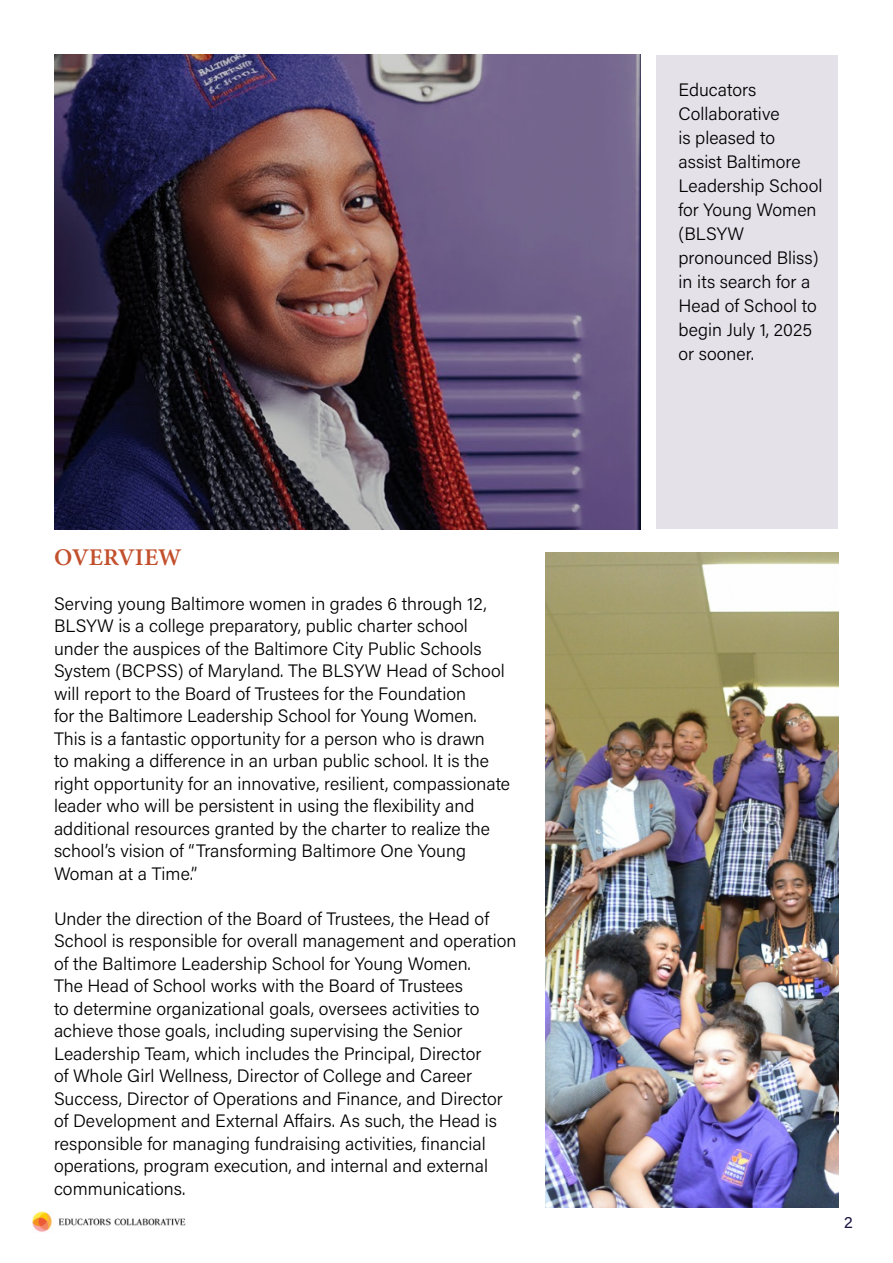
<style>
.page{position:relative;width:893px;height:1263px;background:#fff}
.page>*{position:absolute;margin:0;border:0;box-sizing:border-box;transform-origin:0 0}
.t1{font:24px "Minion Variable Concept";letter-spacing:.01em;color:#c3502d}
.t2{font:18px/22.5px "Acumin Variable Concept";color:#000}
.t3{font:16.5px "Acumin Variable Concept";color:#1c1542}
</style>
<div class="page">
<img style="left:32px;top:1211px;width:20px;height:21px">
<img style="left:59px;top:1218px;width:127px;height:8px">
<img style="left:54px;top:54px;width:586px;height:475px">
<img style="left:546px;top:553px;width:292px;height:654px">
<div style="left:656px;top:55px;width:182px;height:474px;background:#e4e1e9"></div>
<h1 class="t1" style="left:54px;top:540px;width:128px">OVERVIEW</h1>
<p class="t2" style="left:54px;top:591px;width:458px">Serving young Baltimore women in grades 6 through 12, BLSYW is a college preparatory, public charter school under the auspices of the Baltimore City Public Schools System (BCPSS) of Maryland. The BLSYW Head of School will report to the Board of Trustees for the Foundation<br>for the Baltimore Leadership School for Young Women.<br>This is a fantastic opportunity for a person who is drawn<br>to making a difference in an urban public school. It is the right opportunity for an innovative, resilient, compassionate leader who will be persistent in using the flexibility and additional resources granted by the charter to realize the school’s vision of “Transforming Baltimore One Young Woman at a Time.”</p>
<p class="t2" style="left:54px;top:906px;width:464px">Under the direction of the Board of Trustees, the Head of School is responsible for overall management and operation of the Baltimore Leadership School for Young Women.<br>The Head of School works with the Board of Trustees<br>to determine organizational goals, oversees activities to achieve those goals, including supervising the Senior Leadership Team, which includes the Principal, Director<br>of Whole Girl Wellness, Director of College and Career Success, Director of Operations and Finance, and Director of Development and External Affairs. As such, the Head is responsible for managing fundraising activities, financial operations, program execution, and internal and external communications.</p>
<p class="t2" style="left:678px;top:77px;width:145px;line-height:24px">Educators<br>Collaborative<br>is pleased to assist Baltimore<br>Leadership School for Young Women (BLSYW pronounced Bliss) in its search for a<br>Head of School to begin July 1, 2025 or sooner.</p>
<p class="t3" style="left:844px;top:1211px;width:10px">2</p>
</div>
